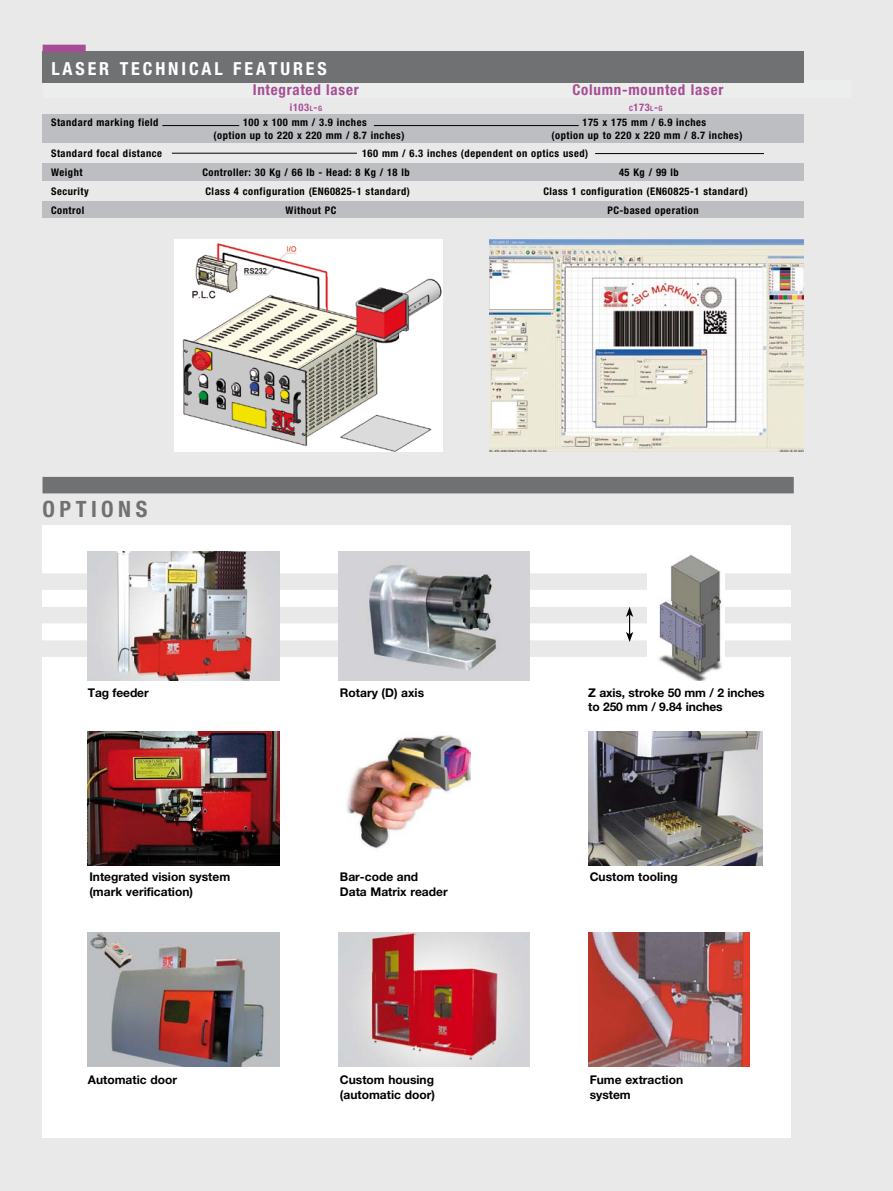
<style>
.page{position:relative;width:893px;height:1191px;background:#e9e9ea}
.page>*{position:absolute;margin:0;border:0;box-sizing:border-box;transform-origin:0 0}
.t1{font:700 condensed 22.5px "Helvetica Neue LT";letter-spacing:.2em;color:#707172}
.t2{font:700 condensed 18px "Helvetica Neue LT";letter-spacing:.16em;color:#fff}
.t3{font:700 condensed 15px "Helvetica Neue LT";letter-spacing:.05em;color:#a64d94}
.t4{font:700 12px/14.4px "Helvetica Neue LT";color:#000}
.t5{font:700 condensed 10.5px "Helvetica Neue LT";letter-spacing:.05em;color:#000}
.t6{font:700 condensed 10.5px "Helvetica Neue LT";color:#a64d94}
.t7{font:700 condensed 10.5px "Helvetica Neue LT";color:#a64d94}
.s1{font-size:7.35px}
.s2{font-style:inherit}
</style>
<div class="page">
<div style="left:43px;top:81px;width:807px;height:17px;background:#eceded"></div>
<div style="left:43px;top:51px;width:761px;height:32px;background:#707172"></div>
<div style="left:43px;top:45px;width:43px;height:7px;background:#a64d94"></div>
<div style="left:43px;top:201px;width:761px;height:17px;background:#bdbec1"></div>
<img style="left:174px;top:239px;width:268px;height:212px">
<img style="left:489px;top:239px;width:314px;height:212px">
<hr style="left:172px;top:153px;width:185px;height:1px;background:#000">
<hr style="left:595px;top:153px;width:169px;height:1px;background:#000">
<div style="left:43px;top:114px;width:761px;height:29px;background:#bdbec1"></div>
<hr style="left:162px;top:125px;width:77px;height:1px;background:#000">
<hr style="left:374px;top:125px;width:205px;height:1px;background:#000">
<div style="left:43px;top:163px;width:761px;height:17px;background:#bdbec1"></div>
<div style="left:43px;top:525px;width:747px;height:612px;background:#fff"></div>
<div style="left:12px;top:573px;width:790px;height:17px;background:#e9e9ea"></div>
<div style="left:13px;top:607px;width:788px;height:16px;background:#e9e9ea"></div>
<div style="left:18px;top:640px;width:778px;height:17px;background:#e9e9ea"></div>
<img style="left:88px;top:552px;width:191px;height:128px">
<img style="left:338px;top:551px;width:192px;height:129px">
<img style="left:588px;top:932px;width:162px;height:135px">
<img style="left:88px;top:932px;width:192px;height:135px">
<img style="left:346px;top:731px;width:124px;height:118px">
<img style="left:88px;top:731px;width:192px;height:134px">
<img style="left:588px;top:731px;width:175px;height:134px">
<img style="left:338px;top:932px;width:192px;height:135px">
<div style="left:43px;top:477px;width:751px;height:16px;background:#707172"></div>
<img style="left:647px;top:554px;width:78px;height:126px">
<svg style="left:626px;top:607px;width:7px;height:35px"></svg>
<h2 class="t2" style="left:51px;top:58px;width:277px">LASER TECHNICAL FEATURES</h2>
<h3 class="t3" style="left:253px;top:81px;width:107px">Integrated laser</h3>
<h3 class="t3" style="left:572px;top:81px;width:152px">Column-mounted laser</h3>
<p class="t6" style="left:290px;top:101px;width:34px">i103<span class="s1">l</span><span class="s2">-</span><span class="s1">g</span></p>
<p class="t7" style="left:629px;top:101px;width:35px"><span class="s1">c</span>173<span class="s1">l</span>-<span class="s1">g</span></p>
<p class="t5" style="left:51px;top:116px;width:109px">Standard marking field</p>
<p class="t5" style="left:243px;top:116px;width:125px">100 x 100 mm / 3.9 inches</p>
<p class="t5" style="left:582px;top:116px;width:125px">175 x 175 mm / 6.9 inches</p>
<p class="t5" style="left:213px;top:128px;width:192px">(option up to 220 x 220 mm / 8.7 inches)</p>
<p class="t5" style="left:552px;top:128px;width:192px">(option up to 220 x 220 mm / 8.7 inches)</p>
<p class="t5" style="left:51px;top:166px;width:33px">Weight</p>
<p class="t5" style="left:202px;top:166px;width:209px">Controller: 30 Kg / 66 lb - Head: 8 Kg / 18 lb</p>
<p class="t5" style="left:619px;top:166px;width:61px">45 Kg / 99 lb</p>
<p class="t5" style="left:51px;top:147px;width:113px">Standard focal distance</p>
<p class="t5" style="left:362px;top:147px;width:228px">160 mm / 6.3 inches (dependent on optics used)</p>
<p class="t5" style="left:51px;top:185px;width:39px">Security</p>
<p class="t5" style="left:205px;top:185px;width:206px">Class 4 configuration (EN60825-1 standard)</p>
<p class="t5" style="left:543px;top:185px;width:206px">Class 1 configuration (EN60825-1 standard)</p>
<p class="t5" style="left:51px;top:204px;width:35px">Control</p>
<p class="t5" style="left:286px;top:204px;width:52px">Without PC</p>
<p class="t5" style="left:607px;top:204px;width:93px">PC-based operation</p>
<h1 class="t1" style="left:43px;top:495px;width:106px">OPTIONS</h1>
<p class="t4" style="left:88px;top:685px;width:62px">Tag feeder</p>
<p class="t4" style="left:340px;top:685px;width:86px">Rotary (D) axis</p>
<p class="t4" style="left:588px;top:685px;width:178px">Z axis, stroke 50 mm / 2 inches to 250 mm / 9.84 inches</p>
<p class="t4" style="left:89px;top:869px;width:142px">Integrated vision system (mark verification)</p>
<p class="t4" style="left:590px;top:869px;width:90px">Custom tooling</p>
<p class="t4" style="left:340px;top:869px;width:109px">Bar-code and<br>Data Matrix reader</p>
<p class="t4" style="left:88px;top:1072px;width:91px">Automatic door</p>
<p class="t4" style="left:340px;top:1072px;width:96px">Custom housing (automatic door)</p>
<p class="t4" style="left:590px;top:1072px;width:95px">Fume extraction system</p>
</div>
